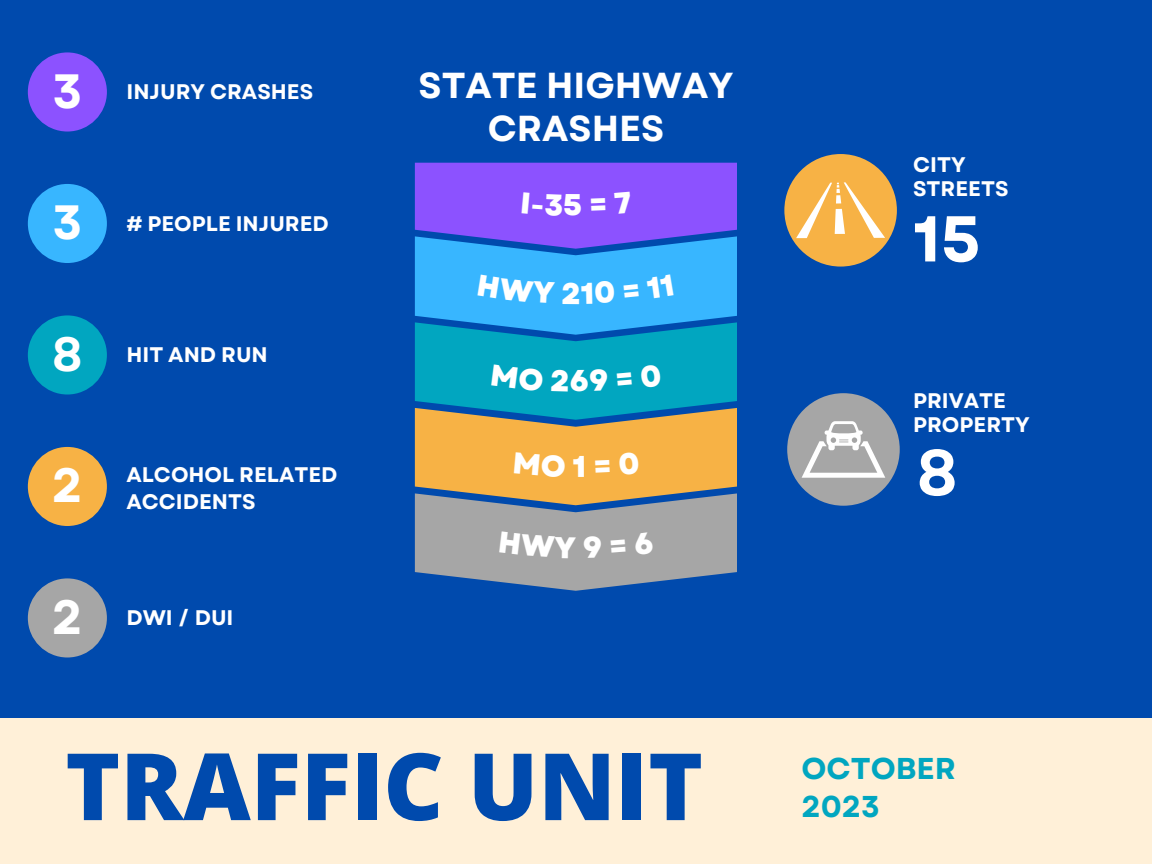
<style>
.page{position:relative;width:1152px;height:864px;background:#004aad}
.page>*{position:absolute;margin:0;border:0;box-sizing:border-box;transform-origin:0 0}
.t1{font:800 93px "Open Sans";color:#004aad}
.t2{font:700 64.65px "Garet";color:#fff}
.t3{font:700 48.15px "Garet";color:#fff}
.t4{font:700 36.15px/42.8px "Garet";color:#fff;text-align:center}
.t5{font:700 30.15px/38.2px "Garet";color:#01a6c0}
.t6{font:800 30px "Garet";color:#fff}
.t7{font:700 21.15px/23.7px "Garet";color:#fff}
</style>
<div class="page">
<div style="left:0;top:719px;width:1152px;height:145px;background:#fff0d8"></div>
<div style="left:28px;top:184px;width:79px;height:79px;background:#38b6ff;border-radius:50%"></div>
<div style="left:28px;top:52px;width:79px;height:80px;background:#8c52ff;border-radius:50%"></div>
<div style="left:784px;top:154px;width:113px;height:113px;background:#f7b245;border-radius:50%"></div>
<svg style="left:796px;top:182px;width:89px;height:56px"></svg>
<div style="left:787px;top:393px;width:113px;height:113px;background:#a6a6a6;border-radius:50%"></div>
<svg style="left:802px;top:421px;width:83px;height:56px"></svg>
<div style="left:28px;top:315px;width:79px;height:80px;background:#01a6c0;border-radius:50%"></div>
<div style="left:28px;top:578px;width:79px;height:80px;background:#a6a6a6;border-radius:50%"></div>
<div style="left:28px;top:447px;width:79px;height:79px;background:#f7b245;border-radius:50%"></div>
<svg style="left:415px;top:163px;width:322px;height:428px;background:#6f94b9"></svg>
<h3 class="t3" style="left:52px;top:56px;width:31px">3</h3>
<h3 class="t3" style="left:52px;top:188px;width:31px">3</h3>
<h3 class="t3" style="left:53px;top:319px;width:31px">8</h3>
<h3 class="t3" style="left:52px;top:451px;width:32px">2</h3>
<h3 class="t3" style="left:52px;top:582px;width:32px">2</h3>
<p class="t7" style="left:126px;top:80px;width:188px">INJURY CRASHES</p>
<p class="t7" style="left:126px;top:211px;width:204px"># PEOPLE INJURED</p>
<p class="t7" style="left:126px;top:343px;width:143px">HIT AND RUN</p>
<p class="t7" style="left:126px;top:461px;width:213px;line-height:27px">ALCOHOL RELATED<br>ACCIDENTS</p>
<p class="t7" style="left:126px;top:606px;width:109px">DWI / DUI</p>
<h3 class="t4" style="left:419px;top:64px;width:316px">STATE HIGHWAY<br>CRASHES</h3>
<p class="t6" style="left:563px;top:183px;width:21px">5</p>
<p class="t6" style="left:561px;top:272px;width:21px">2</p>
<p class="t6" style="left:570px;top:359px;width:21px">6</p>
<h3 class="t6" style="left:573px;top:445px;width:15px">1</h3>
<p class="t7" style="left:913px;top:153px;width:97px">CITY<br>STREETS</p>
<h2 class="t2" style="left:913px;top:192px;width:69px">15</h2>
<p class="t7" style="left:913px;top:389px;width:118px">PRIVATE<br>PROPERTY</p>
<h2 class="t2" style="left:917px;top:426px;width:41px">8</h2>
<h1 class="t1" style="left:65px;top:721px;width:639px">TRAFFIC UNIT</h1>
<h3 class="t5" style="left:801px;top:750px;width:156px">OCTOBER<br>2023</h3>
</div>
